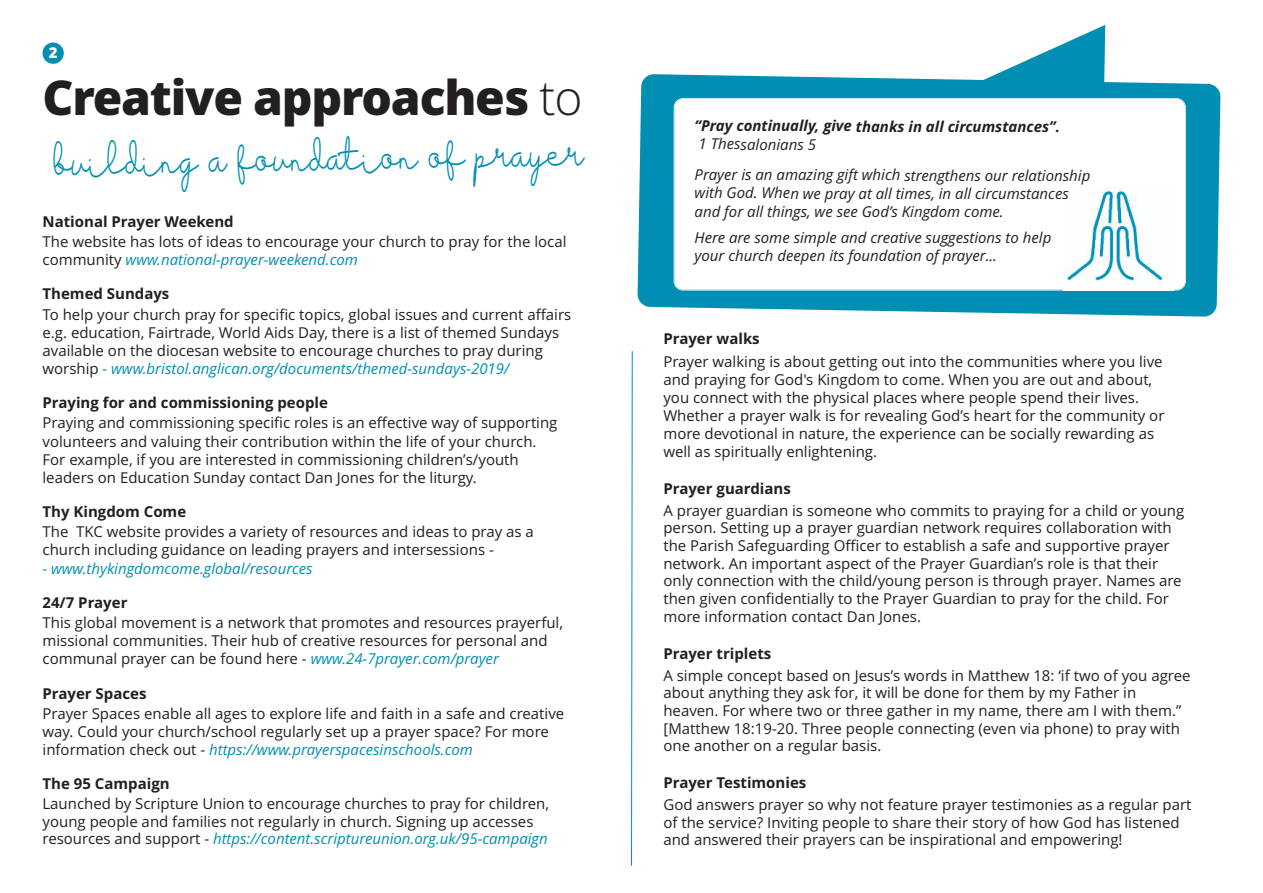
<style>
.page{position:relative;width:1263px;height:893px;background:#fff}
.page>*{position:absolute;margin:0;border:0;box-sizing:border-box;transform-origin:0 0}
.t1{font:800 48px "Open Sans";letter-spacing:-.025em;color:#231f20}
.t2{font:39px "Housttik Personal Use";color:#008fb3;scale:.7 1}
.t3{font:15px/18.1px "Open Sans";color:#231f20}
.t4{font:italic 15px/18px "Open Sans";color:#231f20}
.t5{font:700 15px "Open Sans";color:#231f20}
.t6{font:italic 700 15px "Open Sans";color:#231f20}
.t7{font:italic 15px "Open Sans";color:#008fb3}
.t8{font:800 15px "Open Sans";color:#fff}
.s1{font-weight:300}
.s2{font-style:italic;color:#008fb3}
</style>
<div class="page">
<svg style="left:637px;top:74px;width:583px;height:243px;background:#26a0be"></svg>
<div style="left:674px;top:99px;width:511px;height:191px;background:#fff;border-radius:9px"></div>
<div style="left:674px;top:98px;width:512px;height:192px;border:2px solid #fff;border-radius:9px"></div>
<svg style="left:967px;top:25px;width:138px;height:64px"></svg>
<img style="left:1064px;top:187px;width:110px;height:104px">
<svg style="left:631px;top:351px;width:2px;height:515px"></svg>
<div style="left:43px;top:43px;width:21px;height:21px;background:#008fb3;border-radius:50%"></div>
<p class="t8" style="left:49px;top:44px;width:10px">2</p>
<h1 class="t1" style="left:42px;top:70px;width:541px">Creative approaches <span class="s1">to</span></h1>
<h2 class="t2" style="left:53px;top:139px;width:758px;rotate:-1deg">building a foundation of prayer</h2>
<p class="t5" style="left:43px;top:213px;width:193px">National Prayer Weekend</p>
<p class="t3" style="left:43px;top:233px;width:525px">The website has lots of ideas to encourage your church to pray for the local community <span class="s2">www.national-prayer-weekend.com</span></p>
<p class="t5" style="left:43px;top:285px;width:128px">Themed Sundays</p>
<p class="t3" style="left:43px;top:305px;width:530px">To help your church pray for specific topics, global issues and current affairs e.g. education, Fairtrade, World Aids Day, there is a list of themed Sundays available on the diocesan website to encourage churches to pray during worship <span class="s2">- www.bristol.anglican.org/documents/themed-sundays-2019/</span></p>
<p class="t5" style="left:43px;top:394px;width:287px">Praying for and commissioning people</p>
<p class="t3" style="left:43px;top:414px;width:516px">Praying and commissioning specific roles is an effective way of supporting volunteers and valuing their contribution within the life of your church.<br>For example, if you are interested in commissioning children’s/youth leaders on Education Sunday contact Dan Jones for the liturgy.</p>
<p class="t5" style="left:43px;top:503px;width:145px">Thy Kingdom Come</p>
<p class="t3" style="left:43px;top:523px;width:493px">The TKC website provides a variety of resources and ideas to pray as a church including guidance on leading prayers and intersessions -</p>
<p class="t7" style="left:43px;top:560px;width:272px">- www.thykingdomcome.global/resources</p>
<p class="t5" style="left:43px;top:594px;width:86px">24/7 Prayer</p>
<p class="t3" style="left:43px;top:614px;width:522px">This global movement is a network that promotes and resources prayerful, missional communities. Their hub of creative resources for personal and communal prayer can be found here - <span class="s2">www.24-7prayer.com/prayer</span></p>
<p class="t5" style="left:43px;top:685px;width:105px">Prayer Spaces</p>
<p class="t3" style="left:43px;top:705px;width:523px">Prayer Spaces enable all ages to explore life and faith in a safe and creative way. Could your church/school regularly set up a prayer space? For more information check out - <span class="s2">https://www.prayerspacesinschools.com</span></p>
<p class="t5" style="left:43px;top:775px;width:129px">The 95 Campaign</p>
<p class="t3" style="left:43px;top:795px;width:508px;line-height:17.7px">Launched by Scripture Union to encourage churches to pray for children, young people and families not regularly in church. Signing up accesses resources and support - <span class="s2">https://content.scriptureunion.org.uk/95-campaign</span></p>
<p class="t6" style="left:695px;top:118px;width:367px">“Pray continually, give thanks in all circumstances”.</p>
<p class="t4" style="left:695px;top:129px;width:397px;line-height:31px">1 Thessalonians 5<br>Prayer is an amazing gift which strengthens our relationship</p>
<p class="t4" style="left:694px;top:184px;width:376px">with God. When we pray at all times, in all circumstances and for all things, we see God’s Kingdom come.</p>
<p class="t4" style="left:694px;top:229px;width:358px">Here are some simple and creative suggestions to help your church deepen its foundation of prayer...</p>
<p class="t5" style="left:663px;top:330px;width:98px">Prayer walks</p>
<p class="t3" style="left:663px;top:352px;width:503px">Prayer walking is about getting out into the communities where you live and praying for God's Kingdom to come. When you are out and about, you connect with the physical places where people spend their lives.<br>Whether a prayer walk is for revealing God’s heart for the community or more devotional in nature, the experience can be socially rewarding as well as spiritually enlightening.</p>
<p class="t5" style="left:663px;top:480px;width:129px">Prayer guardians</p>
<p class="t3" style="left:663px;top:502px;width:522px;line-height:17.7px">A prayer guardian is someone who commits to praying for a child or young person. Setting up a prayer guardian network requires collaboration with the Parish Safeguarding Officer to establish a safe and supportive prayer network. An important aspect of the Prayer Guardian’s role is that their only connection with the child/young person is through prayer. Names are then given confidentially to the Prayer Guardian to pray for the child. For more information contact Dan Jones.</p>
<p class="t5" style="left:663px;top:645px;width:109px">Prayer triplets</p>
<p class="t3" style="left:663px;top:666px;width:529px;line-height:17.7px">A simple concept based on Jesus’s words in Matthew 18: ‘if two of you agree about anything they ask for, it will be done for them by my Father in heaven. For where two or three gather in my name, there am I with them.” [Matthew 18:19-20. Three people connecting (even via phone) to pray with one another on a regular basis.</p>
<p class="t5" style="left:663px;top:774px;width:144px">Prayer Testimonies</p>
<p class="t3" style="left:663px;top:796px;width:529px;line-height:17.7px">God answers prayer so why not feature prayer testimonies as a regular part of the service? Inviting people to share their story of how God has listened and answered their prayers can be inspirational and empowering!</p>
</div>
